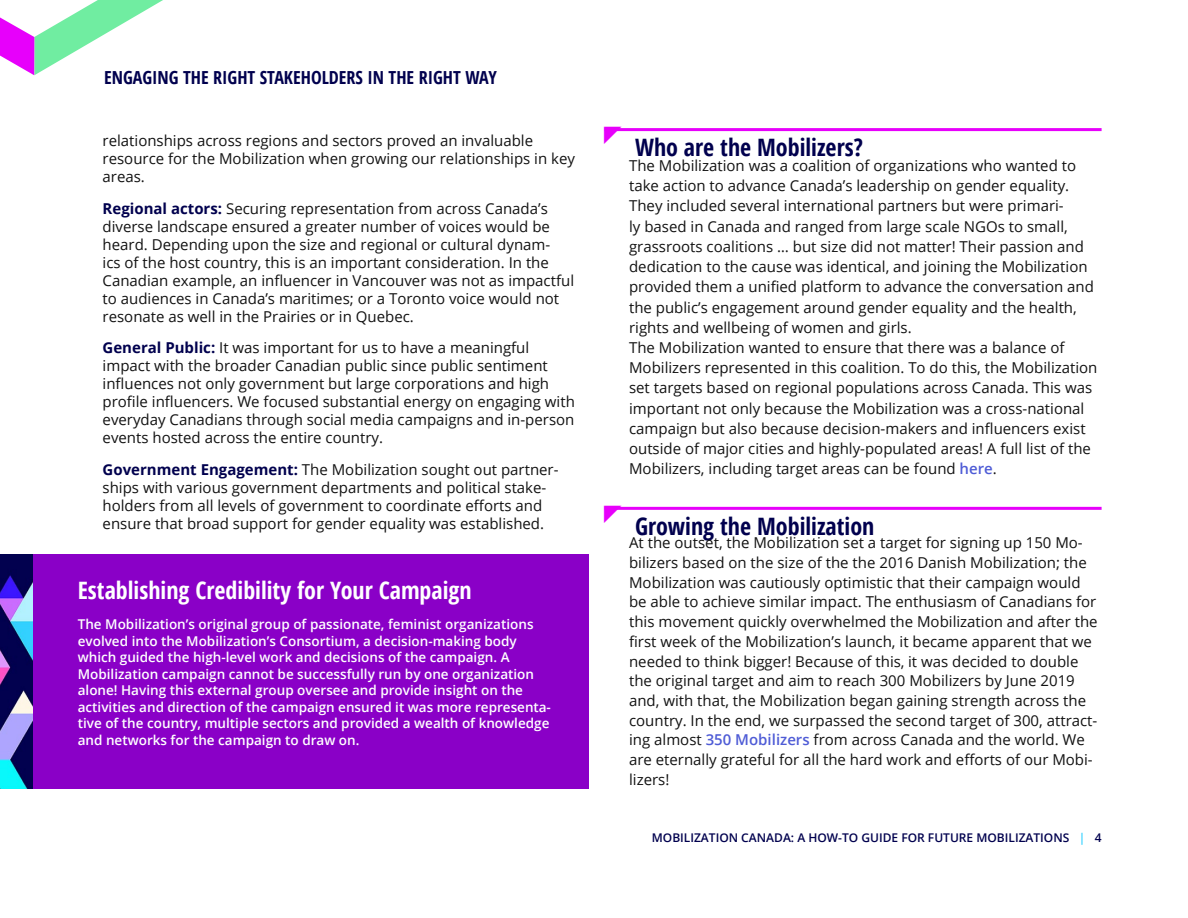
<style>
.page{position:relative;width:1188px;height:918px;background:#fff}
.page>*{position:absolute;margin:0;border:0;box-sizing:border-box;transform-origin:0 0}
.t1{font:700 24px "Open Sans Condensed";color:#01004e}
.t2{font:700 24px "Open Sans Condensed";color:#fff}
.t3{font:700 18px "Open Sans Condensed";color:#01004e}
.t4{font:15px/18px "Open Sans";color:#121212}
.t5{font:600 13.5px/16.5px "Open Sans";color:#fff}
.t6{font:600 12px "Open Sans";color:#01004e}
.s1{font-weight:700;color:#01004e}
.s2{font-weight:600;color:#4f5cd6}
.s3{color:#33d1ff}
</style>
<div class="page">
<svg style="left:0;top:0;width:163px;height:75px"></svg>
<hr style="left:605px;top:128px;width:497px;height:3px;background:#e700fb">
<hr style="left:605px;top:507px;width:497px;height:3px;background:#e700fb">
<div style="left:32px;top:554px;width:557px;height:234px;background:#8a00c7"></div>
<img style="left:0;top:554px;width:32px;height:234px">
<svg style="left:604px;top:128px;width:17px;height:4px"></svg>
<svg style="left:604px;top:506px;width:17px;height:4px"></svg>
<p class="t3" style="left:104px;top:65px;width:394px">ENGAGING THE RIGHT STAKEHOLDERS IN THE RIGHT WAY</p>
<p class="t4" style="left:103px;top:132px;width:474px">relationships across regions and sectors proved an invaluable resource for the Mobilization when growing our relationships in key areas.</p>
<p class="t4" style="left:103px;top:199px;width:473px"><span class="s1">Regional actors:</span> Securing representation from across Canada’s diverse landscape ensured a greater number of voices would be heard. Depending upon the size and regional or cultural dynam-<br>ics of the host country, this is an important consideration. In the Canadian example, an influencer in Vancouver was not as impactful to audiences in Canada’s maritimes; or a Toronto voice would not resonate as well in the Prairies or in Quebec.</p>
<p class="t4" style="left:103px;top:339px;width:474px"><span class="s1">General Public:</span> It was important for us to have a meaningful impact with the broader Canadian public since public sentiment influences not only government but large corporations and high profile influencers. We focused substantial energy on engaging with everyday Canadians through social media campaigns and in-person events hosted across the entire country.</p>
<p class="t4" style="left:103px;top:460px;width:457px"><span class="s1">Government Engagement:</span> The Mobilization sought out partner&shy;ships with various government departments and political stake&shy;holders from all levels of government to coordinate efforts and ensure that broad support for gender equality was established.</p>
<h1 class="t2" style="left:78px;top:574px;width:395px">Establishing Credibility for Your Campaign</h1>
<p class="t5" style="left:78px;top:616px;width:475px">The Mobilization’s original group of passionate, feminist organizations evolved into the Mobilization’s Consortium, a decision-making body which guided the high-level work and decisions of the campaign. A Mobilization campaign cannot be successfully run by one organization alone! Having this external group oversee and provide insight on the activities and direction of the campaign ensured it was more representa&shy;tive of the country, multiple sectors and provided a wealth of knowledge and networks for the campaign to draw on.</p>
<h1 class="t1" style="left:635px;top:130px;width:229px">Who are the Mobilizers?</h1>
<p class="t4" style="left:629px;top:155px;width:470px;line-height:20.2px">The Mobilization was a coalition of organizations who wanted to take action to advance Canada’s leadership on gender equality.<br>They included several international partners but were primari-<br>ly based in Canada and ranged from large scale NGOs to small, grassroots coalitions … but size did not matter! Their passion and dedication to the cause was identical, and joining the Mobilization provided them a unified platform to advance the conversation and the public’s engagement around gender equality and the health, rights and wellbeing of women and girls.<br>The Mobilization wanted to ensure that there was a balance of Mobilizers represented in this coalition. To do this, the Mobilization set targets based on regional populations across Canada. This was important not only because the Mobilization was a cross-national campaign but also because decision-makers and influencers exist outside of major cities and highly-populated areas! A full list of the Mobilizers, including target areas can be found <span class="s2">here</span>.</p>
<h1 class="t1" style="left:635px;top:509px;width:241px">Growing the Mobilization</h1>
<p class="t4" style="left:629px;top:533px;width:470px;line-height:19.6px">At the outset, the Mobilization set a target for signing up 150 Mo&shy;bilizers based on the size of the the 2016 Danish Mobilization; the Mobilization was cautiously optimistic that their campaign would be able to achieve similar impact. The enthusiasm of Canadians for this movement quickly overwhelmed the Mobilization and after the first week of the Mobilization’s launch, it became apparent that we needed to think bigger! Because of this, it was decided to double the original target and aim to reach 300 Mobilizers by June 2019 and, with that, the Mobilization began gaining strength across the country. In the end, we surpassed the second target of 300, attract&shy;ing almost <span class="s2">350 Mobilizers</span> from across Canada and the world. We are eternally grateful for all the hard work and efforts of our Mobi&shy;lizers!</p>
<p class="t6" style="left:652px;top:830px;width:451px">MOBILIZATION CANADA: A HOW-TO GUIDE FOR FUTURE MOBILIZATIONS <span class="s3">|</span> 4</p>
</div>
